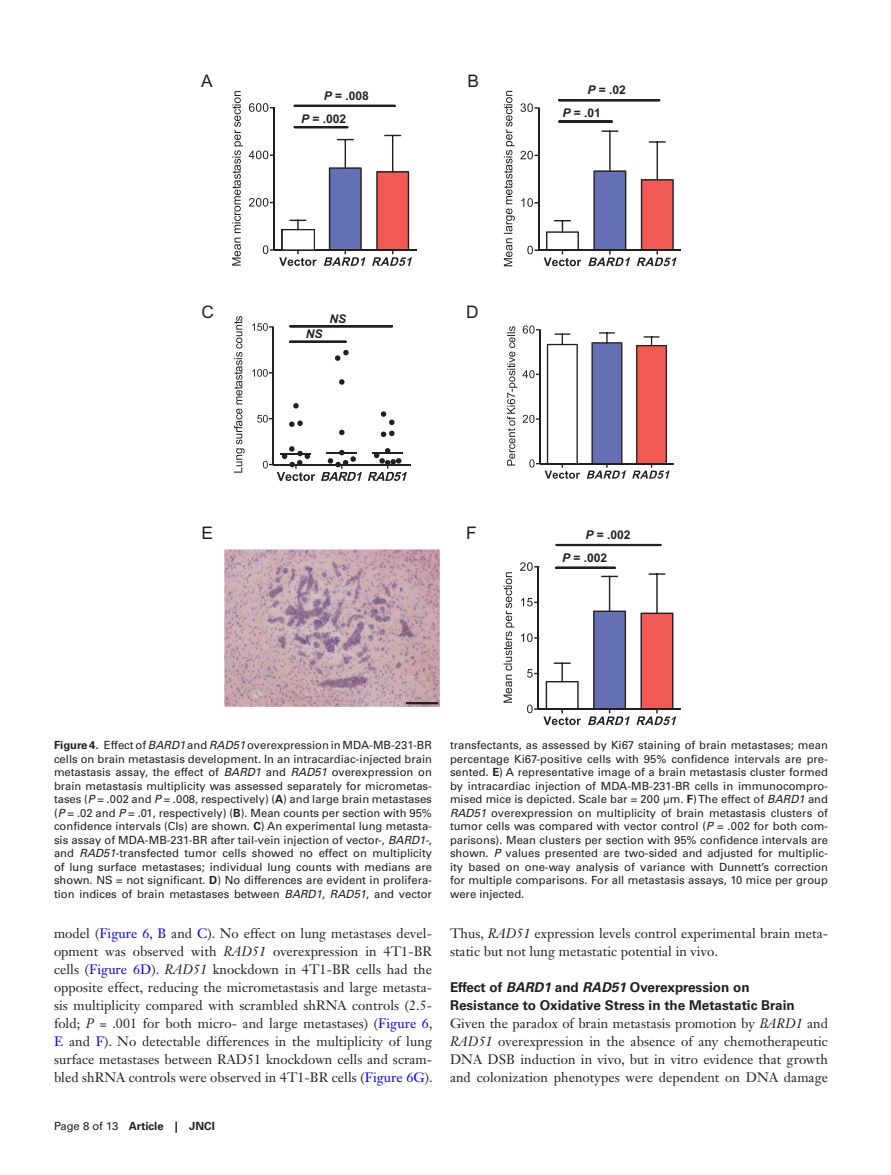
<style>
.page{position:relative;width:891px;height:1175px;background:#fff}
.page>*{position:absolute;margin:0;border:0;box-sizing:border-box;transform-origin:0 0}
.t1{font:17.25px "Arial";color:#231f20}
.t2{font:13.5px/18px "Janson Text LT Std";letter-spacing:.005em;color:#231f20;text-align:justify}
.t3{font:700 13.5px/18px "Univers LT Std";color:#231f20}
.t4{font:700 12px/22.5px "Arial";color:#231f20}
.t5{font:italic 700 12px "Arial";color:#231f20}
.t6{font:11.25px/13.5px "Univers LT Std";color:#231f20;text-align:justify}
.t7{font:700 11.25px "Univers LT Std";color:#231f20}
.s1{font-style:italic}
.s2{font-weight:700}
.s3{color:#00f}
.s4{font-weight:400}
</style>
<div class="page">
<hr style="left:273px;top:464px;width:138px;height:1px;background:#231f20">
<hr style="left:272px;top:327px;width:2px;height:137px;background:#231f20">
<svg style="left:257px;top:415px;width:15px;height:7px"></svg>
<svg style="left:252px;top:369px;width:20px;height:8px"></svg>
<svg style="left:252px;top:323px;width:22px;height:8px"></svg>
<svg style="left:293px;top:403px;width:6px;height:6px"></svg>
<svg style="left:289px;top:420px;width:14px;height:7px"></svg>
<svg style="left:263px;top:446px;width:52px;height:35px"></svg>
<svg style="left:339px;top:379px;width:6px;height:6px"></svg>
<svg style="left:339px;top:429px;width:6px;height:6px"></svg>
<svg style="left:335px;top:349px;width:14px;height:12px"></svg>
<svg style="left:321px;top:449px;width:41px;height:32px"></svg>
<svg style="left:368px;top:448px;width:39px;height:33px"></svg>
<svg style="left:381px;top:411px;width:14px;height:26px"></svg>
<svg style="left:234px;top:316px;width:11px;height:156px"></svg>
<hr style="left:289px;top:341px;width:58px;height:2px;background:#231f20">
<hr style="left:289px;top:325px;width:104px;height:2px;background:#231f20">
<svg style="left:224px;top:549px;width:216px;height:158px;background:#c0a2ad"></svg>
<img style="left:405px;top:700px;width:35px;height:6px">
<hr style="left:407px;top:702px;width:31px;height:2px;background:#231f20">
<svg style="left:337px;top:139px;width:17px;height:1px"></svg>
<hr style="left:345px;top:139px;width:1px;height:30px;background:#231f20">
<svg style="left:384px;top:135px;width:17px;height:1px"></svg>
<hr style="left:392px;top:135px;width:1px;height:38px;background:#231f20">
<hr style="left:274px;top:249px;width:142px;height:2px;background:#231f20">
<svg style="left:324px;top:167px;width:41px;height:99px"></svg>
<svg style="left:372px;top:171px;width:40px;height:95px"></svg>
<hr style="left:274px;top:108px;width:1px;height:142px;background:#231f20">
<svg style="left:263px;top:220px;width:54px;height:46px"></svg>
<svg style="left:249px;top:198px;width:25px;height:9px"></svg>
<svg style="left:249px;top:151px;width:25px;height:8px"></svg>
<svg style="left:249px;top:103px;width:26px;height:9px"></svg>
<svg style="left:232px;top:91px;width:11px;height:175px"></svg>
<hr style="left:294px;top:126px;width:54px;height:2px;background:#231f20">
<hr style="left:294px;top:105px;width:102px;height:2px;background:#231f20">
<img style="left:281px;top:230px;width:33px;height:21px">
<svg style="left:601px;top:130px;width:17px;height:2px"></svg>
<hr style="left:609px;top:130px;width:2px;height:42px;background:#231f20">
<svg style="left:649px;top:141px;width:17px;height:2px"></svg>
<hr style="left:657px;top:141px;width:1px;height:39px;background:#231f20">
<hr style="left:539px;top:249px;width:142px;height:2px;background:#231f20">
<svg style="left:588px;top:170px;width:42px;height:96px"></svg>
<svg style="left:637px;top:179px;width:39px;height:87px"></svg>
<svg style="left:504px;top:91px;width:77px;height:175px"></svg>
<hr style="left:558px;top:120px;width:55px;height:3px;background:#231f20">
<hr style="left:558px;top:99px;width:102px;height:2px;background:#231f20">
<hr style="left:540px;top:463px;width:134px;height:1px;background:#231f20">
<svg style="left:587px;top:332px;width:39px;height:146px"></svg>
<svg style="left:632px;top:336px;width:38px;height:143px"></svg>
<svg style="left:507px;top:325px;width:73px;height:154px"></svg>
<svg style="left:601px;top:575px;width:17px;height:2px"></svg>
<hr style="left:609px;top:575px;width:1px;height:37px;background:#231f20">
<svg style="left:648px;top:573px;width:18px;height:2px"></svg>
<hr style="left:656px;top:573px;width:2px;height:41px;background:#231f20">
<hr style="left:538px;top:708px;width:143px;height:2px;background:#231f20">
<svg style="left:588px;top:610px;width:42px;height:115px"></svg>
<svg style="left:636px;top:612px;width:40px;height:113px"></svg>
<hr style="left:538px;top:567px;width:1px;height:142px;background:#231f20">
<svg style="left:527px;top:662px;width:54px;height:63px"></svg>
<svg style="left:521px;top:633px;width:17px;height:9px"></svg>
<svg style="left:521px;top:598px;width:17px;height:8px"></svg>
<svg style="left:520px;top:562px;width:19px;height:9px"></svg>
<svg style="left:504px;top:572px;width:10px;height:130px"></svg>
<hr style="left:556px;top:544px;width:105px;height:2px;background:#231f20">
<hr style="left:555px;top:566px;width:61px;height:3px;background:#231f20">
<h1 class="t1" style="left:201px;top:71px;width:13px">A</h1>
<h1 class="t1" style="left:467px;top:71px;width:13px">B</h1>
<p class="t4" style="left:301px;top:85px;width:69px;text-indent:23px"><span class="s1">P</span> = .008<br><span class="s1">P</span> = .002</p>
<h1 class="t1" style="left:201px;top:302px;width:14px">C</h1>
<h1 class="t1" style="left:466px;top:302px;width:14px">D</h1>
<p class="t5" style="left:330px;top:312px;width:18px">NS</p>
<p class="t5" style="left:306px;top:326px;width:18px">NS</p>
<h1 class="t1" style="left:201px;top:523px;width:13px">E</h1>
<h1 class="t1" style="left:466px;top:523px;width:12px">F</h1>
<p class="t4" style="left:562px;top:79px;width:65px;text-indent:25px"><span class="s1">P</span> = .02<br><span class="s1">P</span> = .01</p>
<p class="t4" style="left:562px;top:523px;width:70px;text-indent:23px"><span class="s1">P</span> = .002<br><span class="s1">P</span> = .002</p>
<p class="t6" style="left:54px;top:738px;width:380px"><span class="s2">Figure 4.</span> Effect of <span class="s1">BARD1</span> and <span class="s1">RAD51</span> overexpression in MDA-MB-231-BR cells on brain metastasis development. In an intracardiac-injected brain metastasis assay, the effect of <span class="s1">BARD1</span> and <span class="s1">RAD51</span> overexpression on brain metastasis multiplicity was assessed separately for micrometas&shy;tases (<span class="s1">P</span> = .002 and <span class="s1">P</span> = .008, respectively) (<span class="s2">A</span>) and large brain metastases (<span class="s1">P</span> = .02 and <span class="s1">P</span> = .01, respectively) (<span class="s2">B</span>). Mean counts per section with 95% confidence intervals (CIs) are shown. <span class="s2">C</span>) An experimental lung metasta&shy;sis assay of MDA-MB-231-BR after tail-vein injection of vector-, <span class="s1">BARD1-</span>, and <span class="s1">RAD51</span>-transfected tumor cells showed no effect on multiplicity of lung surface metastases; individual lung counts with medians are shown. NS = not significant. <span class="s2">D</span>) No differences are evident in prolifera&shy;tion indices of brain metastases between <span class="s1">BARD1</span>, <span class="s1">RAD51</span>, and vector</p>
<p class="t6" style="left:450px;top:738px;width:380px">transfectants, as assessed by Ki67 staining of brain metastases; mean percentage Ki67-positive cells with 95% confidence intervals are pre&shy;sented. <span class="s2">E</span>) A representative image of a brain metastasis cluster formed by intracardiac injection of MDA-MB-231-BR cells in immunocompro&shy;mised mice is depicted. Scale bar = 200 μm. <span class="s2">F</span>) The effect of <span class="s1">BARD1</span> and <span class="s1">RAD51</span> overexpression on multiplicity of brain metastasis clusters of tumor cells was compared with vector control (<span class="s1">P</span> = .002 for both com&shy;parisons). Mean clusters per section with 95% confidence intervals are shown. <span class="s1">P</span> values presented are two-sided and adjusted for multiplic&shy;ity based on one-way analysis of variance with Dunnett’s correction for multiple comparisons. For all metastasis assays, 10 mice per group were injected.</p>
<p class="t2" style="left:54px;top:924px;width:380px">model (<span class="s3">Figure 6</span>, <span class="s3">B</span> and <span class="s3">C</span>). No effect on lung metastases devel&shy;opment was observed with <span class="s1">RAD51</span> overexpression in 4T1-BR cells (<span class="s3">Figure 6D</span>). <span class="s1">RAD51</span> knockdown in 4T1-BR cells had the opposite effect, reducing the micrometastasis and large metasta&shy;sis multiplicity compared with scrambled shRNA controls (2.5- fold; <span class="s1">P</span> = .001 for both micro- and large metastases) (<span class="s3">Figure 6</span>, <span class="s3">E</span> and <span class="s3">F</span>). No detectable differences in the multiplicity of lung surface metastases between RAD51 knockdown cells and scram&shy;bled shRNA controls were observed in 4T1-BR cells (<span class="s3">Figure 6G</span>).</p>
<p class="t2" style="left:450px;top:924px;width:379px">Thus, <span class="s1">RAD51</span> expression levels control experimental brain meta&shy;static but not lung metastatic potential in vivo.</p>
<p class="t3" style="left:450px;top:978px;width:346px">Effect of <span class="s1">BARD1</span> and <span class="s1">RAD51</span> Overexpression on<br>Resistance to Oxidative Stress in the Metastatic Brain</p>
<p class="t2" style="left:450px;top:1014px;width:380px">Given the paradox of brain metastasis promotion by <span class="s1">BARD1</span> and <span class="s1">RAD51</span> overexpression in the absence of any chemotherapeutic DNA DSB induction in vivo, but in vitro evidence that growth and colonization phenotypes were dependent on DNA damage</p>
<p class="t7" style="left:54px;top:1119px;width:162px"><span class="s4">Page 8 of 13</span> Article | JNCI</p>
</div>
